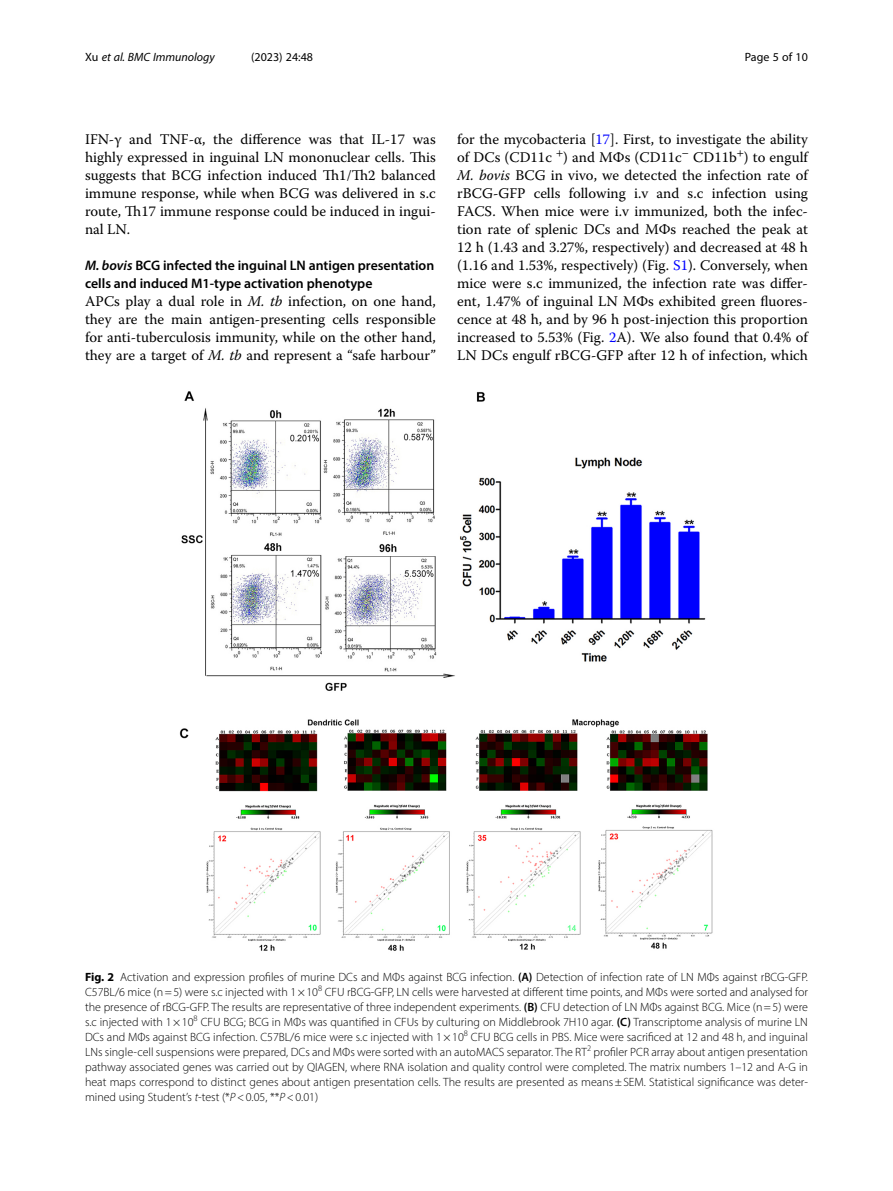
<style>
.page{position:relative;width:893px;height:1191px;background:#fff}
.page>*{position:absolute;margin:0;border:0;box-sizing:border-box;transform-origin:0 0}
.Body_Text{font:14.7px/18px "Warnock Pro";color:#000;text-align:justify}
.Body_Text_Indent{font:14.7px/18px "Warnock Pro";color:#000;text-align:justify}
.Head_2{font:600 13.8px/18px "Myriad Pro";color:#000}
.Figure_Caption{font:300 12px/15px "Myriad Pro";color:#000;text-align:justify}
.t1{font:italic 12px "Myriad Pro";color:#000}
.t2{font:12px "Myriad Pro";color:#000}
.s1{font-style:normal}
.s2{font-style:italic}
.s3{color:#00f}
.s4{font-weight:700}
.s5{font-weight:600}
</style>
<div class="page">
<img style="left:179px;top:391px;width:534px;height:560px">
<p class="t1" style="left:85px;top:50px;width:131px"><span class="s1">Xu</span> et al. BMC Immunology</p>
<p class="t2" style="left:251px;top:50px;width:63px">(2023) 24:48</p>
<p class="t2" style="left:745px;top:50px;width:65px">Page 5 of 10</p>
<p class="Body_Text_Indent" style="left:85px;top:130px;width:352px">IFN-γ and TNF-α, the difference was that IL-17 was highly expressed in inguinal LN mononuclear cells. This suggests that BCG infection induced Th1/Th2 balanced immune response, while when BCG was delivered in s.c route, Th17 immune response could be induced in ingui&shy;nal LN.</p>
<p class="Head_2" style="left:85px;top:256px;width:351px"><span class="s2">M. bovis</span> BCG infected the inguinal LN antigen presentation cells and induced M1-type activation phenotype</p>
<p class="Body_Text" style="left:85px;top:292px;width:352px">APCs play a dual role in <span class="s2">M. tb</span> infection, on one hand, they are the main antigen-presenting cells responsible for anti-tuberculosis immunity, while on the other hand, they are a target of <span class="s2">M. tb</span> and represent a “safe harbour”</p>
<p class="Body_Text" style="left:457px;top:130px;width:352px">for the mycobacteria [<span class="s3">17</span>]. First, to investigate the ability of DCs (CD11c <sup>+</sup>) and MΦs (CD11c<sup>−</sup> CD11b<sup>+</sup>) to engulf <span class="s2">M. bovis</span> BCG in vivo, we detected the infection rate of rBCG-GFP cells following i.v and s.c infection using FACS. When mice were i.v immunized, both the infec&shy;tion rate of splenic DCs and MΦs reached the peak at 12 h (1.43 and 3.27%, respectively) and decreased at 48 h (1.16 and 1.53%, respectively) (Fig. <span class="s3">S1</span>). Conversely, when mice were s.c immunized, the infection rate was differ&shy;ent, 1.47% of inguinal LN MΦs exhibited green fluores&shy;cence at 48 h, and by 96 h post-injection this proportion increased to 5.53% (Fig. <span class="s3">2</span>A). We also found that 0.4% of LN DCs engulf rBCG-GFP after 12 h of infection, which</p>
<p class="Figure_Caption" style="left:85px;top:969px;width:724px"><span class="s4">Fig. 2</span> Activation and expression profiles of murine DCs and MΦs against BCG infection. <span class="s5">(A)</span> Detection of infection rate of LN MΦs against rBCG-GFP.<br>C57BL/6 mice (n=5) were s.c injected with 1×10<sup>8</sup> CFU rBCG-GFP, LN cells were harvested at different time points, and MΦs were sorted and analysed for the presence of rBCG-GFP. The results are representative of three independent experiments. <span class="s5">(B)</span> CFU detection of LN MΦs against BCG. Mice (n=5) were s.c injected with 1×10<sup>8</sup> CFU BCG; BCG in MΦs was quantified in CFUs by culturing on Middlebrook 7H10 agar. <span class="s5">(C)</span> Transcriptome analysis of murine LN DCs and MΦs against BCG infection. C57BL/6 mice were s.c injected with 1×10<sup>8</sup> CFU BCG cells in PBS. Mice were sacrificed at 12 and 48 h, and inguinal LNs single-cell suspensions were prepared, DCs and MΦs were sorted with an autoMACS separator. The RT<sup>2</sup> profiler PCR array about antigen presentation pathway associated genes was carried out by QIAGEN, where RNA isolation and quality control were completed. The matrix numbers 1–12 and A-G in heat maps correspond to distinct genes about antigen presentation cells. The results are presented as means±SEM. Statistical significance was deter&shy;mined using Student’s <span class="s2">t</span>-test (*<span class="s2">P</span>&lt;0.05, **<span class="s2">P</span>&lt;0.01)</p>
</div>
